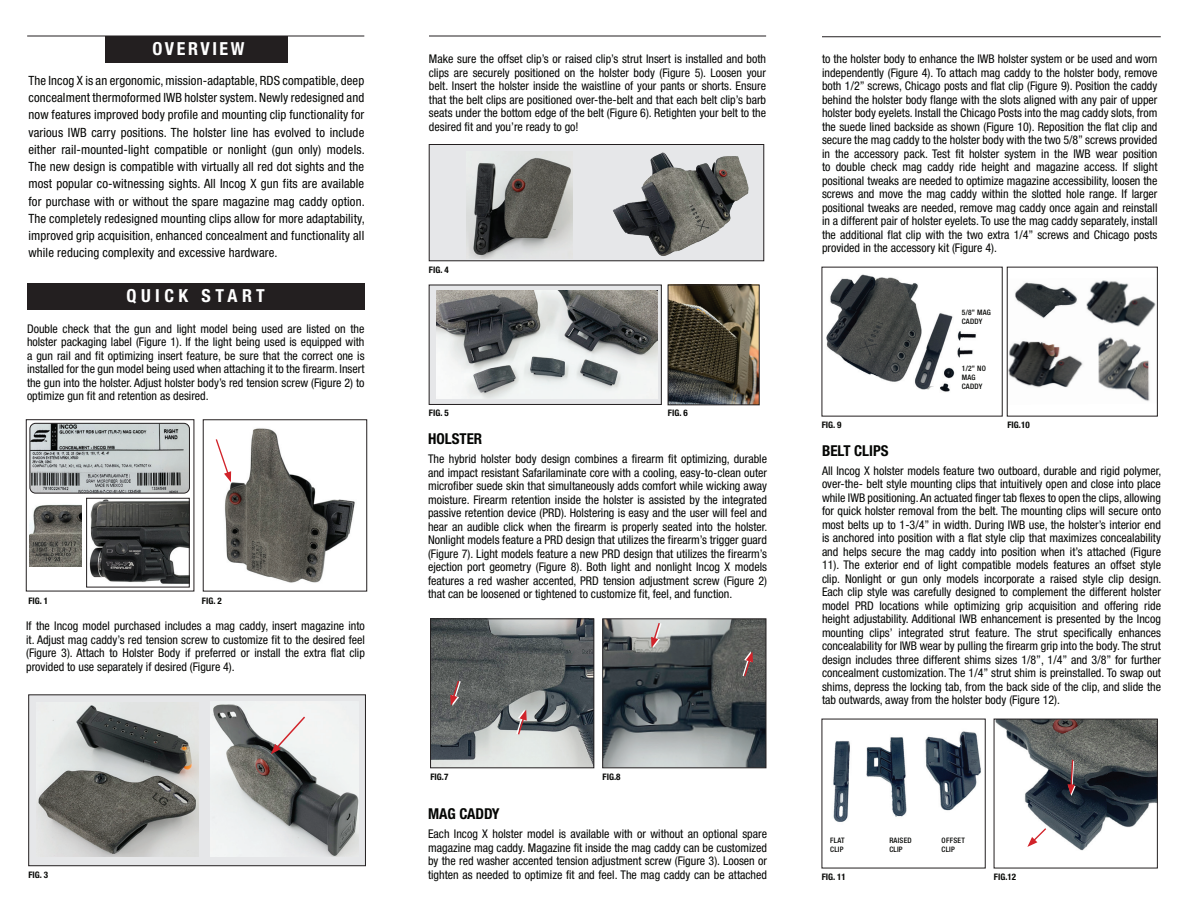
<style>
.page{position:relative;width:1188px;height:918px;background:#fff}
.page>*{position:absolute;margin:0;border:0;box-sizing:border-box;transform-origin:0 0}
.t1{font:700 condensed 18px "Helvetica Neue LT Pro";letter-spacing:.25em;color:#fff}
.t2{font:700 condensed 18px "Helvetica Neue LT Pro";letter-spacing:.14em;color:#fff}
.t3{font:700 condensed 15px "Helvetica Neue LT Pro";color:#040503}
.t4{font:condensed 12.75px/17.2px "Helvetica Neue";letter-spacing:.01em;color:#040503;text-align:justify}
.t5{font:condensed 12px/13.5px "Helvetica Neue";color:#040503;text-align:justify}
.t6{font:700 condensed 9px "Helvetica Neue LT Pro";color:#040503}
.t7{font:500 condensed 7.5px/9px "Helvetica Neue LT Pro";letter-spacing:.03em;color:#040503}
</style>
<div class="page">
<hr style="left:27px;top:36px;width:337px;height:1px;background:#231f20">
<div style="left:105px;top:36px;width:183px;height:26px;background:#231f20"></div>
<div style="left:27px;top:284px;width:337px;height:26px;background:#231f20"></div>
<hr style="left:429px;top:36px;width:337px;height:1px;background:#231f20">
<hr style="left:822px;top:36px;width:339px;height:1px;background:#231f20">
<img style="left:89px;top:500px;width:98px;height:84px">
<div style="left:86px;top:498px;width:103px;height:89px;border:1px solid #231f20"></div>
<img style="left:30px;top:504px;width:52px;height:63px">
<img style="left:30px;top:423px;width:159px;height:70px">
<div style="left:30px;top:423px;width:160px;height:70px;border:1px solid #231f20;border-radius:6px"></div>
<img style="left:224px;top:428px;width:131px;height:155px">
<svg style="left:215px;top:438px;width:16px;height:44px"></svg>
<div style="left:29px;top:695px;width:336px;height:171px;background:#e6e7e9"></div>
<div style="left:28px;top:695px;width:338px;height:171px;border:1px solid #231f20"></div>
<img style="left:38px;top:705px;width:161px;height:152px">
<img style="left:210px;top:702px;width:148px;height:155px">
<svg style="left:271px;top:715px;width:36px;height:39px"></svg>
<div style="left:429px;top:145px;width:335px;height:116px;background:#e6e7e9"></div>
<div style="left:429px;top:144px;width:335px;height:117px;border:1px solid #231f20"></div>
<img style="left:466px;top:156px;width:106px;height:102px">
<img style="left:610px;top:152px;width:147px;height:108px">
<div style="left:429px;top:285px;width:232px;height:119px;background:#e6e7e9"></div>
<div style="left:429px;top:285px;width:233px;height:120px;border:1px solid #231f20"></div>
<img style="left:436px;top:290px;width:221px;height:108px">
<img style="left:670px;top:287px;width:87px;height:116px">
<div style="left:668px;top:285px;width:91px;height:120px;border:1px solid #231f20"></div>
<img style="left:432px;top:621px;width:160px;height:145px">
<div style="left:430px;top:619px;width:164px;height:149px;border:1px solid #231f20"></div>
<img style="left:605px;top:621px;width:159px;height:145px">
<div style="left:603px;top:619px;width:163px;height:149px;border:1px solid #231f20"></div>
<svg style="left:651px;top:621px;width:12px;height:27px"></svg>
<svg style="left:741px;top:651px;width:12px;height:27px"></svg>
<svg style="left:515px;top:709px;width:12px;height:27px"></svg>
<svg style="left:450px;top:679px;width:12px;height:27px"></svg>
<img style="left:826px;top:274px;width:150px;height:118px">
<img style="left:1009px;top:280px;width:147px;height:121px">
<div style="left:1007px;top:267px;width:151px;height:149px;border:1px solid #231f20"></div>
<img style="left:833px;top:731px;width:148px;height:91px">
<img style="left:996px;top:721px;width:160px;height:130px">
<div style="left:994px;top:719px;width:164px;height:149px;border:1px solid #231f20"></div>
<svg style="left:1027px;top:827px;width:22px;height:21px"></svg>
<svg style="left:1067px;top:758px;width:9px;height:38px"></svg>
<h1 class="t2" style="left:152px;top:38px;width:93px">OVERVIEW</h1>
<p class="t4" style="left:28px;top:72px;width:338px">The Incog X is an ergonomic, mission-adaptable, RDS compatible, deep concealment thermoformed IWB holster system. Newly redesigned and now features improved body profile and mounting clip functionality for various IWB carry positions. The holster line has evolved to include either rail-mounted-light compatible or nonlight (gun only) models.<br>The new design is compatible with virtually all red dot sights and the most popular co-witnessing sights. All Incog X gun fits are available for purchase with or without the spare magazine mag caddy option.<br>The completely redesigned mounting clips allow for more adaptability, improved grip acquisition, enhanced concealment and functionality all while reducing complexity and excessive hardware.</p>
<h1 class="t1" style="left:127px;top:285px;width:140px">QUICK START</h1>
<p class="t5" style="left:27px;top:322px;width:339px">Double check that the gun and light model being used are listed on the holster packaging label (Figure 1). If the light being used is equipped with a gun rail and fit optimizing insert feature, be sure that the correct one is installed for the gun model being used when attaching it to the firearm. Insert the gun into the holster. Adjust holster body’s red tension screw (Figure 2) to optimize gun fit and retention as desired.</p>
<p class="t6" style="left:28px;top:595px;width:21px">FIG. 1</p>
<p class="t6" style="left:202px;top:595px;width:21px">FIG. 2</p>
<p class="t5" style="left:26px;top:619px;width:340px">If the Incog model purchased includes a mag caddy, insert magazine into it. Adjust mag caddy’s red tension screw to customize fit to the desired feel (Figure 3). Attach to Holster Body if preferred or install the extra flat clip provided to use separately if desired (Figure 4).</p>
<p class="t6" style="left:28px;top:870px;width:21px">FIG. 3</p>
<p class="t5" style="left:429px;top:52px;width:339px">Make sure the offset clip’s or raised clip’s strut Insert is installed and both clips are securely positioned on the holster body (Figure 5). Loosen your belt. Insert the holster inside the waistline of your pants or shorts. Ensure that the belt clips are positioned over-the-belt and that each belt clip’s barb seats under the bottom edge of the belt (Figure 6). Retighten your belt to the desired fit and you’re ready to go!</p>
<p class="t6" style="left:429px;top:265px;width:21px">FIG. 4</p>
<p class="t6" style="left:429px;top:407px;width:21px">FIG. 5</p>
<p class="t6" style="left:668px;top:407px;width:21px">FIG. 6</p>
<p class="t3" style="left:428px;top:430px;width:56px">HOLSTER</p>
<p class="t5" style="left:428px;top:452px;width:341px">The hybrid holster body design combines a firearm fit optimizing, durable and impact resistant Safarilaminate core with a cooling, easy-to-clean outer microfiber suede skin that simultaneously adds comfort while wicking away moisture. Firearm retention inside the holster is assisted by the integrated passive retention device (PRD). Holstering is easy and the user will feel and hear an audible click when the firearm is properly seated into the holster.<br>Nonlight models feature a PRD design that utilizes the firearm’s trigger guard (Figure 7). Light models feature a new PRD design that utilizes the firearm’s ejection port geometry (Figure 8). Both light and nonlight Incog X models features a red washer accented, PRD tension adjustment screw (Figure 2) that can be loosened or tightened to customize fit, feel, and function.</p>
<p class="t6" style="left:430px;top:771px;width:19px">FIG.7</p>
<p class="t6" style="left:603px;top:771px;width:19px">FIG.8</p>
<p class="t3" style="left:428px;top:805px;width:73px">MAG CADDY</p>
<p class="t5" style="left:428px;top:827px;width:341px">Each Incog X holster model is available with or without an optional spare magazine mag caddy. Magazine fit inside the mag caddy can be customized by the red washer accented tension adjustment screw (Figure 3). Loosen or tighten as needed to optimize fit and feel. The mag caddy can be attached</p>
<p class="t5" style="left:822px;top:52px;width:337px">to the holster body to enhance the IWB holster system or be used and worn independently (Figure 4). To attach mag caddy to the holster body, remove both 1/2” screws, Chicago posts and flat clip (Figure 9). Position the caddy behind the holster body flange with the slots aligned with any pair of upper holster body eyelets. Install the Chicago Posts into the mag caddy slots, from the suede lined backside as shown (Figure 10). Reposition the flat clip and secure the mag caddy to the holster body with the two 5/8” screws provided in the accessory pack. Test fit holster system in the IWB wear position to double check mag caddy ride height and magazine access. If slight positional tweaks are needed to optimize magazine accessibility, loosen the screws and move the mag caddy within the slotted hole range. If larger positional tweaks are needed, remove mag caddy once again and reinstall in a different pair of holster eyelets. To use the mag caddy separately, install the additional flat clip with the two extra 1/4” screws and Chicago posts provided in the accessory kit (Figure 4).</p>
<p class="t7" style="left:962px;top:307px;width:31px">5/8” MAG<br>CADDY</p>
<p class="t7" style="left:962px;top:364px;width:25px">1/2” NO<br>MAG<br>CADDY</p>
<p class="t6" style="left:822px;top:420px;width:21px">FIG. 9</p>
<p class="t6" style="left:1007px;top:420px;width:24px">FIG.10</p>
<p class="t3" style="left:822px;top:441px;width:68px">BELT CLIPS</p>
<p class="t5" style="left:822px;top:464px;width:341px">All Incog X holster models feature two outboard, durable and rigid polymer, over-the- belt style mounting clips that intuitively open and close into place while IWB positioning. An actuated finger tab flexes to open the clips, allowing for quick holster removal from the belt. The mounting clips will secure onto most belts up to 1-3/4” in width. During IWB use, the holster’s interior end is anchored into position with a flat style clip that maximizes concealability and helps secure the mag caddy into position when it’s attached (Figure 11). The exterior end of light compatible models features an offset style clip. Nonlight or gun only models incorporate a raised style clip design.<br>Each clip style was carefully designed to complement the different holster model PRD locations while optimizing grip acquisition and offering ride height adjustability. Additional IWB enhancement is presented by the Incog mounting clips’ integrated strut feature. The strut specifically enhances concealability for IWB wear by pulling the firearm grip into the body. The strut design includes three different shims sizes 1/8”, 1/4” and 3/8” for further concealment customization. The 1/4” strut shim is preinstalled. To swap out shims, depress the locking tab, from the back side of the clip, and slide the tab outwards, away from the holster body (Figure 12).</p>
<p class="t7" style="left:830px;top:836px;width:16px">FLAT<br>CLIP</p>
<p class="t7" style="left:942px;top:836px;width:25px">OFFSET<br>CLIP</p>
<p class="t7" style="left:889px;top:836px;width:24px">RAISED<br>CLIP</p>
<p class="t6" style="left:822px;top:872px;width:26px">FIG. 11</p>
<p class="t6" style="left:994px;top:872px;width:24px">FIG.12</p>
</div>
